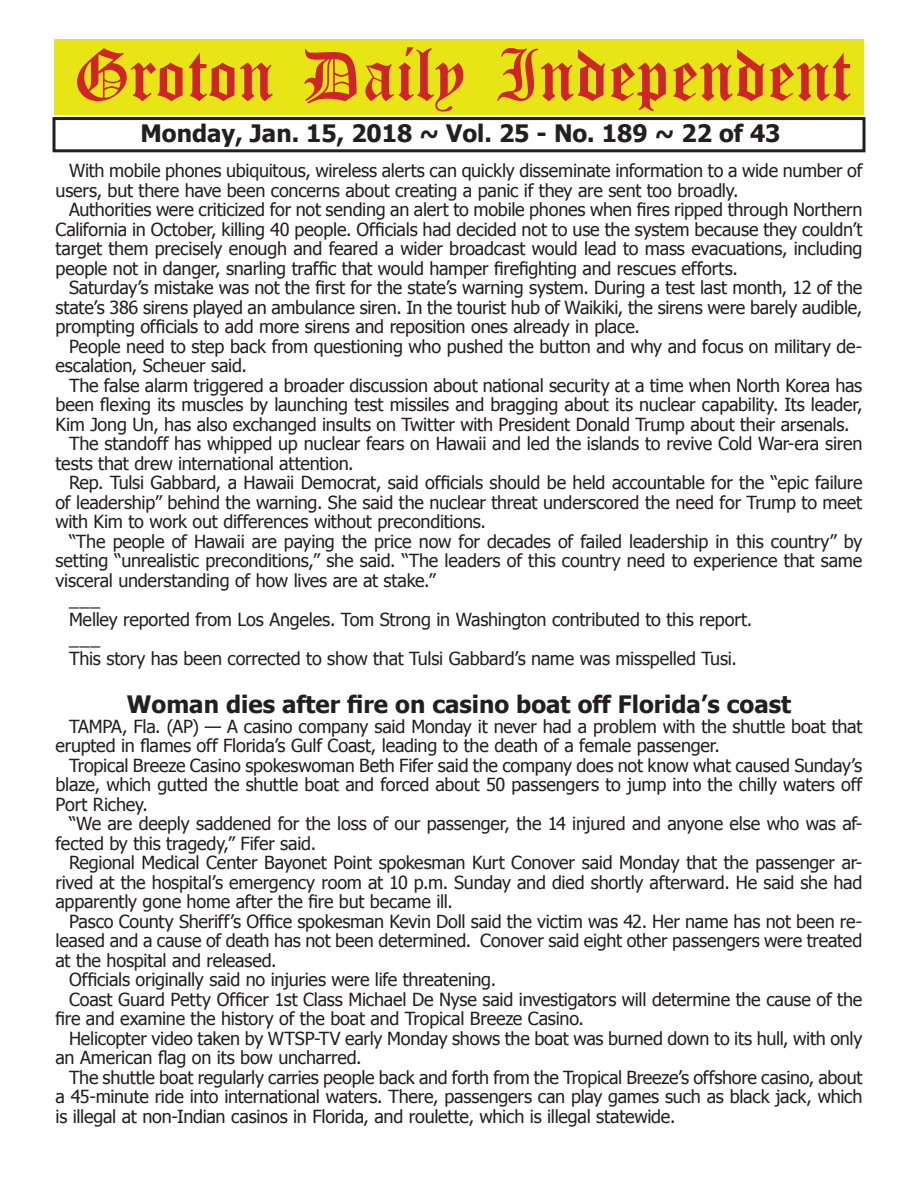
<style>
.page{position:relative;width:918px;height:1188px;background:#fff}
.page>*{position:absolute;margin:0;border:0;box-sizing:border-box;transform-origin:0 0}
.t1{font:54px "Old English Five";color:#d1232a}
.t2{font:700 24px "Tahoma";color:#231f20}
.t3{font:18px/19.5px "Tahoma";letter-spacing:-.01em;color:#231f20}
</style>
<div class="page">
<div style="left:52px;top:117px;width:814px;height:35px;border:3px solid #231f20"></div>
<div style="left:54px;top:40px;width:810px;height:75px;background:#e7e515"></div>
<h1 class="t1" style="left:73px;top:50px;width:779px">Groton Daily Independent</h1>
<h2 class="t2" style="left:141px;top:116px;width:642px">Monday, Jan. 15, 2018 ~ Vol. 25 - No. 189 ~ 22 of 43</h2>
<p class="t3" style="left:56px;top:160px;width:808px;text-indent:14px">With mobile phones ubiquitous, wireless alerts can quickly disseminate information to a wide number of users, but there have been concerns about creating a panic if they are sent too broadly.</p>
<p class="t3" style="left:56px;top:199px;width:808px;text-align:justify;text-indent:14px">Authorities were criticized for not sending an alert to mobile phones when fires ripped through Northern California in October, killing 40 people. Officials had decided not to use the system because they couldn’t target them precisely enough and feared a wider broadcast would lead to mass evacuations, including people not in danger, snarling traffic that would hamper firefighting and rescues efforts.</p>
<p class="t3" style="left:56px;top:277px;width:808px;text-align:justify;text-indent:14px">Saturday’s mistake was not the first for the state’s warning system. During a test last month, 12 of the state’s 386 sirens played an ambulance siren. In the tourist hub of Waikiki, the sirens were barely audible, prompting officials to add more sirens and reposition ones already in place.</p>
<p class="t3" style="left:56px;top:336px;width:808px;text-indent:14px">People need to step back from questioning who pushed the button and why and focus on military de&shy;escalation, Scheuer said.</p>
<p class="t3" style="left:69px;top:375px;width:795px">The false alarm triggered a broader discussion about national security at a time when North Korea has</p>
<p class="t3" style="left:56px;top:394px;width:809px">been flexing its muscles by launching test missiles and bragging about its nuclear capability. Its leader,</p>
<p class="t3" style="left:56px;top:414px;width:796px">Kim Jong Un, has also exchanged insults on Twitter with President Donald Trump about their arsenals.</p>
<p class="t3" style="left:69px;top:433px;width:795px">The standoff has whipped up nuclear fears on Hawaii and led the islands to revive Cold War-era siren</p>
<p class="t3" style="left:56px;top:453px;width:300px">tests that drew international attention.</p>
<p class="t3" style="left:69px;top:472px;width:795px">Rep. Tulsi Gabbard, a Hawaii Democrat, said officials should be held accountable for the “epic failure</p>
<p class="t3" style="left:56px;top:492px;width:808px">of leadership” behind the warning. She said the nuclear threat underscored the need for Trump to meet</p>
<p class="t3" style="left:56px;top:511px;width:432px">with Kim to work out differences without preconditions.</p>
<p class="t3" style="left:69px;top:531px;width:795px">“The people of Hawaii are paying the price now for decades of failed leadership in this country” by</p>
<p class="t3" style="left:56px;top:550px;width:808px">setting “unrealistic preconditions,” she said. “The leaders of this country need to experience that same</p>
<p class="t3" style="left:56px;top:570px;width:382px">visceral understanding of how lives are at stake.”</p>
<p class="t3" style="left:69px;top:589px;width:33px">___</p>
<p class="t3" style="left:69px;top:609px;width:685px">Melley reported from Los Angeles. Tom Strong in Washington contributed to this report.</p>
<p class="t3" style="left:69px;top:628px;width:33px">___</p>
<p class="t3" style="left:69px;top:648px;width:669px">This story has been corrected to show that Tulsi Gabbard’s name was misspelled Tusi.</p>
<h2 class="t2" style="left:127px;top:688px;width:666px">Woman dies after fire on casino boat off Florida’s coast</h2>
<p class="t3" style="left:56px;top:716px;width:808px;text-indent:14px">TAMPA, Fla. (AP) — A casino company said Monday it never had a problem with the shuttle boat that erupted in flames off Florida’s Gulf Coast, leading to the death of a female passenger.</p>
<p class="t3" style="left:56px;top:755px;width:808px;text-align:justify;text-indent:14px">Tropical Breeze Casino spokeswoman Beth Fifer said the company does not know what caused Sunday’s blaze, which gutted the shuttle boat and forced about 50 passengers to jump into the chilly waters off Port Richey.</p>
<p class="t3" style="left:56px;top:813px;width:808px;text-indent:14px">“We are deeply saddened for the loss of our passenger, the 14 injured and anyone else who was af&shy;fected by this tragedy,” Fifer said.</p>
<p class="t3" style="left:56px;top:852px;width:808px;text-align:justify;text-indent:14px">Regional Medical Center Bayonet Point spokesman Kurt Conover said Monday that the passenger ar&shy;rived at the hospital’s emergency room at 10 p.m. Sunday and died shortly afterward. He said she had apparently gone home after the fire but became ill.</p>
<p class="t3" style="left:69px;top:911px;width:795px">Pasco County Sheriff’s Office spokesman Kevin Doll said the victim was 42. Her name has not been re-</p>
<p class="t3" style="left:56px;top:930px;width:808px">leased and a cause of death has not been determined. Conover said eight other passengers were treated</p>
<p class="t3" style="left:56px;top:950px;width:223px">at the hospital and released.</p>
<p class="t3" style="left:69px;top:969px;width:429px">Officials originally said no injuries were life threatening.</p>
<p class="t3" style="left:69px;top:989px;width:795px">Coast Guard Petty Officer 1st Class Michael De Nyse said investigators will determine the cause of the</p>
<p class="t3" style="left:56px;top:1008px;width:530px">fire and examine the history of the boat and Tropical Breeze Casino.</p>
<p class="t3" style="left:69px;top:1028px;width:795px">Helicopter video taken by WTSP-TV early Monday shows the boat was burned down to its hull, with only</p>
<p class="t3" style="left:56px;top:1047px;width:308px">an American flag on its bow uncharred.</p>
<p class="t3" style="left:69px;top:1067px;width:795px">The shuttle boat regularly carries people back and forth from the Tropical Breeze’s offshore casino, about</p>
<p class="t3" style="left:56px;top:1086px;width:809px">a 45-minute ride into international waters. There, passengers can play games such as black jack, which</p>
<p class="t3" style="left:56px;top:1106px;width:622px">is illegal at non-Indian casinos in Florida, and roulette, which is illegal statewide.</p>
</div>
